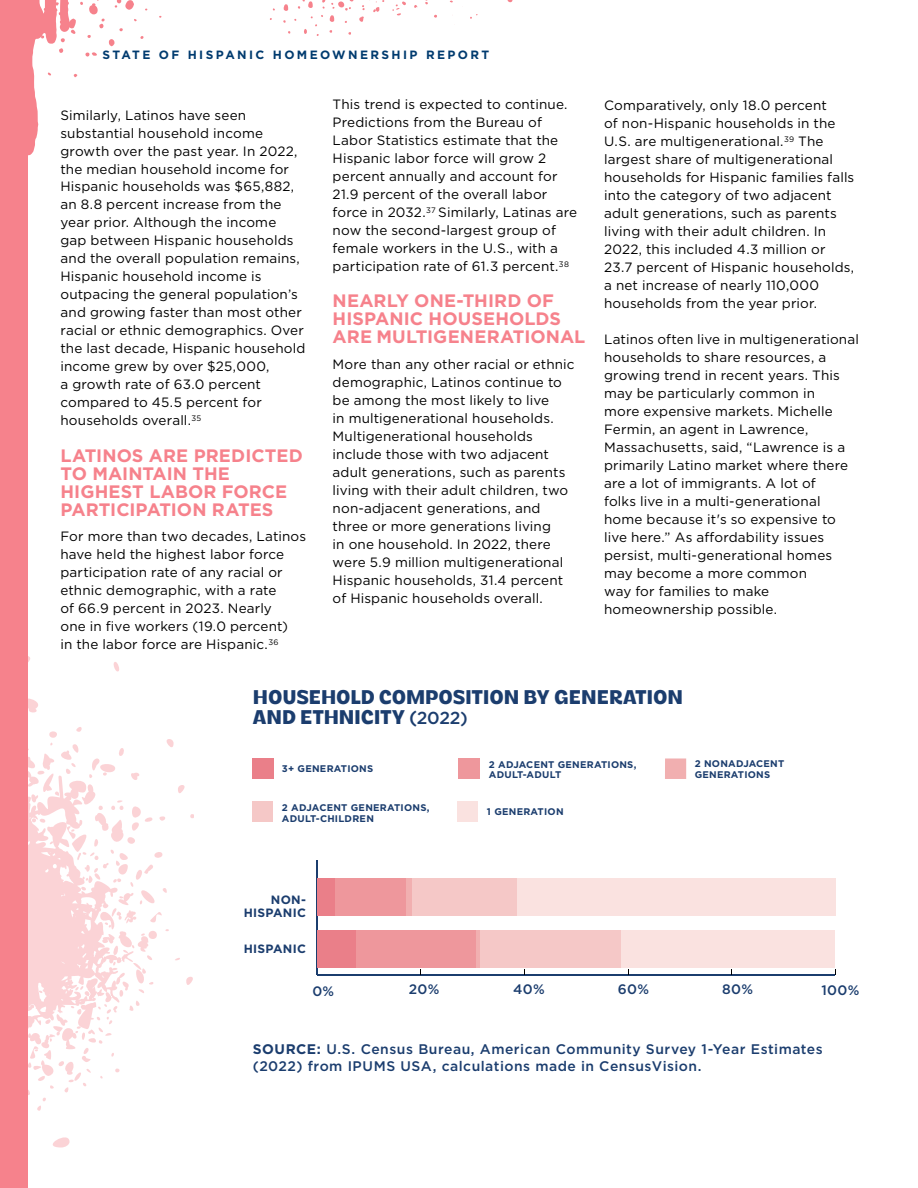
<style>
.page{position:relative;width:918px;height:1188px;background:#fff}
.page>*{position:absolute;margin:0;border:0;box-sizing:border-box;transform-origin:0 0}
.t1{font:700 19.8px/20.2px "Venice Blvd";letter-spacing:-.01em;color:#1b3d6e}
.t2{font:700 18px/18px "Gotham";letter-spacing:.005em;color:#f6828c}
.t3{font:500 13.95px/16.6px "Gotham";letter-spacing:.035em;color:#1b3d6e}
.t4{font:500 13.8px "Gotham";letter-spacing:.025em;color:#1b3d6e}
.t5{font:500 13.65px "Gotham";color:#1b3d6e}
.t6{font:13.5px/18px "Gotham";letter-spacing:.01em;color:#000}
.t7{font:700 12px "Gotham";letter-spacing:.2em;color:#003b6f}
.t8{font:700 12px/12px "Gotham";letter-spacing:.025em;color:#1b3d6e;text-align:right}
.t9{font:700 9.6px/10.6px "Gotham";letter-spacing:.025em;color:#1b3d6e}
.s1{font-family:"Gotham";font-weight:500;font-size:18.75px}
.s2{font-family:"Gotham";font-weight:500;font-size:17.4px}
.s3{font-weight:700}
</style>
<div class="page">
<svg style="left:28px;top:0;width:483px;height:155px"></svg>
<svg style="left:424px;top:0;width:4px;height:4px"></svg>
<svg style="left:470px;top:14px;width:8px;height:5px"></svg>
<svg style="left:414px;top:5px;width:4px;height:3px"></svg>
<svg style="left:392px;top:2px;width:14px;height:14px"></svg>
<svg style="left:283px;top:0;width:102px;height:36px"></svg>
<svg style="left:74px;top:74px;width:4px;height:3px"></svg>
<svg style="left:28px;top:0;width:120px;height:63px"></svg>
<div style="left:0;top:0;width:28px;height:1188px;background:#f6828c"></div>
<hr style="left:317px;top:974px;width:518px;height:1px;background:#1b3d6e">
<hr style="left:317px;top:860px;width:1px;height:115px;background:#1b3d6e">
<div style="left:458px;top:802px;width:20px;height:20px;background:#fae2e0"></div>
<div style="left:516px;top:879px;width:320px;height:37px;background:#fae2e0"></div>
<div style="left:620px;top:930px;width:215px;height:37px;background:#fae2e0"></div>
<div style="left:252px;top:802px;width:21px;height:20px;background:#f5c8c7"></div>
<div style="left:411px;top:879px;width:105px;height:37px;background:#f5c8c7"></div>
<div style="left:480px;top:930px;width:140px;height:37px;background:#f5c8c7"></div>
<div style="left:665px;top:758px;width:21px;height:21px;background:#f1afb0"></div>
<div style="left:406px;top:879px;width:5px;height:37px;background:#f1afb0"></div>
<div style="left:475px;top:930px;width:5px;height:37px;background:#f1afb0"></div>
<div style="left:459px;top:758px;width:21px;height:21px;background:#ee979c"></div>
<div style="left:334px;top:879px;width:72px;height:37px;background:#ee979c"></div>
<div style="left:356px;top:930px;width:119px;height:37px;background:#ee979c"></div>
<div style="left:252px;top:758px;width:22px;height:21px;background:#ea7f89"></div>
<div style="left:317px;top:879px;width:17px;height:37px;background:#ea7f89"></div>
<div style="left:317px;top:930px;width:39px;height:37px;background:#ea7f89"></div>
<svg style="left:28px;top:656px;width:166px;height:492px"></svg>
<p class="t7" style="left:102px;top:47px;width:388px">STATE OF HISPANIC HOMEOWNERSHIP REPORT</p>
<p class="t6" style="left:60px;top:105px;width:246px">Similarly, Latinos have seen substantial household income growth over the past year. In 2022, the median household income for<br>Hispanic households was $65,882, an 8.8 percent increase from the year prior. Although the income gap between Hispanic households and the overall population remains,<br>Hispanic household income is outpacing the general population’s and growing faster than most other racial or ethnic demographics. Over the last decade, Hispanic household income grew by over $25,000,<br>a growth rate of 63.0 percent compared to 45.5 percent for households overall.<sup>35</sup></p>
<h2 class="t2" style="left:60px;top:446px;width:244px">LATINOS ARE PREDICTED<br>TO MAINTAIN THE<br>HIGHEST LABOR FORCE<br>PARTICIPATION RATES</h2>
<p class="t6" style="left:60px;top:527px;width:247px">For more than two decades, Latinos have held the highest labor force participation rate of any racial or ethnic demographic, with a rate<br>of 66.9 percent in 2023. Nearly<br>one in five workers (19.0 percent)<br>in the labor force are Hispanic.<sup>36</sup></p>
<p class="t6" style="left:333px;top:95px;width:246px">This trend is expected to continue.<br>Predictions from the Bureau of Labor Statistics estimate that the Hispanic labor force will grow 2 percent annually and account for 21.9 percent of the overall labor force in 2032.<sup>37</sup> Similarly, Latinas are now the second-largest group of female workers in the U.S., with a participation rate of 61.3 percent.<sup>38</sup></p>
<h2 class="t2" style="left:333px;top:292px;width:254px">NEARLY ONE-THIRD OF<br>HISPANIC HOUSEHOLDS<br>ARE MULTIGENERATIONAL</h2>
<p class="t6" style="left:333px;top:355px;width:244px">More than any other racial or ethnic demographic, Latinos continue to be among the most likely to live<br>in multigenerational households.<br>Multigenerational households include those with two adjacent adult generations, such as parents living with their adult children, two non-adjacent generations, and three or more generations living<br>in one household. In 2022, there were 5.9 million multigenerational Hispanic households, 31.4 percent of Hispanic households overall.</p>
<p class="t6" style="left:604px;top:96px;width:252px">Comparatively, only 18.0 percent<br>of non-Hispanic households in the U.S. are multigenerational.<sup>39</sup> The largest share of multigenerational households for Hispanic families falls into the category of two adjacent adult generations, such as parents living with their adult children. In 2022, this included 4.3 million or 23.7 percent of Hispanic households, a net increase of nearly 110,000 households from the year prior.</p>
<p class="t6" style="left:604px;top:330px;width:256px">Latinos often live in multigenerational households to share resources, a growing trend in recent years. This may be particularly common in<br>more expensive markets. Michelle<br>Fermin, an agent in Lawrence,<br>Massachusetts, said, “Lawrence is a primarily Latino market where there are a lot of immigrants. A lot of<br>folks live in a multi-generational home because it's so expensive to live here.” As affordability issues persist, multi-generational homes may become a more common<br>way for families to make homeownership possible.</p>
<h1 class="t1" style="left:253px;top:687px;width:431px">HOUSEHOLD COMPOSITION BY GENERATION<br>AND ETHNICITY <span class="s1">(</span><span class="s2">2022)</span></h1>
<p class="t9" style="left:282px;top:763px;width:93px">3+ GENERATIONS</p>
<p class="t9" style="left:282px;top:802px;width:149px">2 ADJACENT GENERATIONS,<br>ADULT-CHILDREN</p>
<p class="t9" style="left:489px;top:759px;width:149px">2 ADJACENT GENERATIONS,<br>ADULT-ADULT</p>
<p class="t9" style="left:487px;top:807px;width:78px">1 GENERATION</p>
<p class="t9" style="left:695px;top:758px;width:91px">2 NONADJACENT<br>GENERATIONS</p>
<p class="t8" style="left:244px;top:894px;width:64px">NON-<br>HISPANIC</p>
<p class="t8" style="left:244px;top:943px;width:64px">HISPANIC</p>
<p class="t5" style="left:312px;top:982px;width:23px">0%</p>
<p class="t4" style="left:409px;top:980px;width:32px">20%</p>
<p class="t4" style="left:513px;top:980px;width:33px">40%</p>
<p class="t4" style="left:618px;top:980px;width:33px">60%</p>
<p class="t4" style="left:722px;top:981px;width:32px">80%</p>
<p class="t4" style="left:821px;top:981px;width:40px">100%</p>
<p class="t3" style="left:253px;top:1040px;width:571px"><span class="s3">SOURCE:</span> U.S. Census Bureau, American Community Survey 1-Year Estimates (2022) from IPUMS USA, calculations made in CensusVision.</p>
</div>
